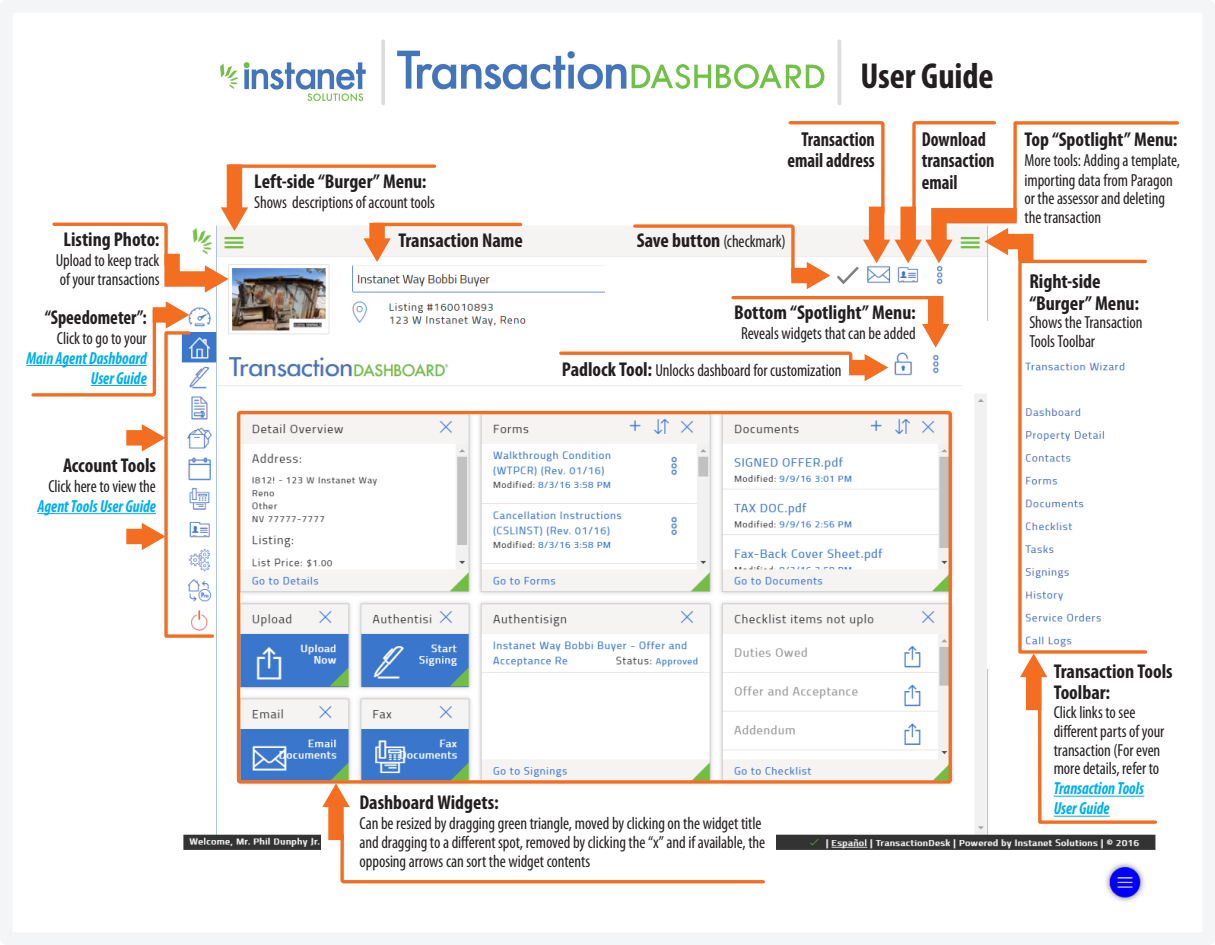
<style>
.page{position:relative;width:1215px;height:945px;background:#fff}
.page>*{position:absolute;margin:0;border:0;box-sizing:border-box;transform-origin:0 0}
.t1{font:700 condensed 36.25px "Myriad Pro";letter-spacing:-.005em;color:#231f20}
.t2{font:700 condensed 20.25px "Myriad Pro";color:#231f20;scale:.9 1}
.t3{font:700 condensed 20.25px "Myriad Pro";color:#231f20}
.t4{font:700 condensed 20px/21.4px "Myriad Pro";color:#231f20}
.t5{font:700 condensed 20px "Myriad Pro";color:#231f20;scale:.92 1}
.t6{font:condensed 17.5px/18.8px "Myriad Pro";letter-spacing:-.005em;color:#231f20;scale:.95 1}
.t7{font:italic 700 condensed 17.5px/20px "Myriad Pro";color:#00aeef;text-align:right;scale:.9 1}
.s1{font-weight:400;font-style:normal;color:#231f20}
.s2{font-weight:700;font-size:20px}
</style>
<div class="page">
<img style="left:183px;top:222px;width:973px;height:628px">
<div style="left:987px;top:322px;width:148px;height:347px;background:#fff"></div>
<div style="left:0;top:0;width:1215px;height:945px;border:12px solid #f4f5f6"></div>
<div style="left:992px;top:230px;width:135px;height:432px;background:#fff"></div>
<img style="left:1025px;top:362px;width:100px;height:285px">
<div style="left:1018px;top:260px;width:129px;height:394px;border:3px solid #f36e21"></div>
<svg style="left:922px;top:296px;width:27px;height:52px"></svg>
<div style="left:237px;top:411px;width:715px;height:373px;border:3px solid #f36e21;border-radius:2px"></div>
<div style="left:321px;top:799px;width:455px;height:88px;background:#fff"></div>
<div style="left:605px;top:264px;width:171px;height:34px;background:#fff"></div>
<hr style="left:733px;top:296px;width:208px;height:3px;background:#f36e21">
<svg style="left:248px;top:164px;width:187px;height:4px"></svg>
<svg style="left:557px;top:350px;width:331px;height:31px"></svg>
<svg style="left:52px;top:164px;width:196px;height:129px"></svg>
<svg style="left:1020px;top:653px;width:137px;height:173px"></svg>
<hr style="left:373px;top:223px;width:148px;height:3px;background:#f36e21">
<svg style="left:363px;top:223px;width:28px;height:39px"></svg>
<img style="left:1106px;top:863px;width:39px;height:39px">
<svg style="left:631px;top:121px;width:548px;height:168px"></svg>
<svg style="left:322px;top:783px;width:445px;height:101px"></svg>
<svg style="left:31px;top:301px;width:185px;height:338px"></svg>
<svg style="left:631px;top:63px;width:194px;height:27px"></svg>
<img style="left:220px;top:62px;width:146px;height:40px">
<img style="left:397px;top:50px;width:230px;height:40px">
<svg style="left:381px;top:41px;width:4px;height:62px"></svg>
<hr style="left:838px;top:41px;width:3px;height:62px;background:#dcdddf">
<hr style="left:1054px;top:796px;width:90px;height:1px;background:#00aeef">
<hr style="left:1054px;top:816px;width:56px;height:1px;background:#00aeef">
<hr style="left:26px;top:365px;width:121px;height:1px;background:#00aeef">
<hr style="left:91px;top:385px;width:56px;height:1px;background:#00aeef">
<p class="t4" style="left:254px;top:171px;width:174px">Left-side “Burger” Menu:</p>
<p class="t6" style="left:254px;top:193px;width:192px">Shows descriptions of account tools</p>
<p class="t4" style="left:64px;top:228px;width:97px">Listing Photo:</p>
<p class="t4" style="left:398px;top:229px;width:126px">Transaction Name</p>
<p class="t6" style="left:56px;top:250px;width:111px">Upload to keep track</p>
<p class="t6" style="left:60px;top:269px;width:107px">of your transactions</p>
<p class="t5" style="left:45px;top:305px;width:112px">“Speedometer”:</p>
<p class="t6" style="left:57px;top:328px;width:96px">Click to go to your</p>
<p class="t7" style="left:26px;top:348px;width:135px">Main Agent Dashboard<br>User Guide</p>
<p class="t4" style="left:63px;top:454px;width:94px">Account Tools</p>
<p class="t7" style="left:38px;top:476px;width:133px"><span class="s1">Click here to view the<br></span>Agent Tools User Guide</p>
<p class="t1" style="left:861px;top:53px;width:135px">User Guide</p>
<p class="t2" style="left:801px;top:127px;width:83px">Transaction</p>
<p class="t2" style="left:788px;top:148px;width:99px">email address</p>
<p class="t6" style="left:637px;top:232px;width:158px"><span class="s2">Save button</span> (checkmark)</p>
<p class="t2" style="left:922px;top:127px;width:73px">Download</p>
<p class="t2" style="left:922px;top:148px;width:82px">transaction</p>
<p class="t2" style="left:922px;top:169px;width:41px">email</p>
<p class="t4" style="left:734px;top:302px;width:183px">Bottom “Spotlight” Menu:</p>
<p class="t6" style="left:741px;top:324px;width:185px">Reveals widgets that can be added</p>
<p class="t6" style="left:562px;top:360px;width:296px"><span class="s2">Padlock Tool:</span> Unlocks dashboard for customization</p>
<p class="t4" style="left:1025px;top:128px;width:155px">Top “Spotlight” Menu:</p>
<p class="t6" style="left:1025px;top:150px;width:165px">More tools: Adding a template,</p>
<p class="t6" style="left:1025px;top:170px;width:158px">importing data from Paragon</p>
<p class="t6" style="left:1025px;top:189px;width:149px">or the assessor and deleting</p>
<p class="t6" style="left:1025px;top:208px;width:82px">the transaction</p>
<p class="t3" style="left:1029px;top:269px;width:73px">Right-side</p>
<p class="t3" style="left:1029px;top:290px;width:111px">“Burger” Menu:</p>
<p class="t6" style="left:1029px;top:313px;width:121px">Shows the Transaction</p>
<p class="t6" style="left:1029px;top:332px;width:71px">Tools Toolbar</p>
<p class="t4" style="left:360px;top:791px;width:141px">Dashboard Widgets:</p>
<p class="t6" style="left:360px;top:814px;width:429px">Can be resized by dragging green triangle, moved by clicking on the widget title and dragging to a different spot, removed by clicking the “x” and if available, the opposing arrows can sort the widget contents</p>
<p class="t4" style="left:1054px;top:660px;width:120px">Transaction Tools<br>Toolbar:</p>
<p class="t6" style="left:1054px;top:703px;width:88px">Click links to see</p>
<p class="t6" style="left:1054px;top:722px;width:118px">different parts of your transaction (For even</p>
<p class="t6" style="left:1054px;top:759px;width:113px">more details, refer to</p>
<p class="t7" style="left:1054px;top:778px;width:102px">Transaction Tools</p>
<p class="t7" style="left:1054px;top:798px;width:64px">User Guide</p>
</div>
